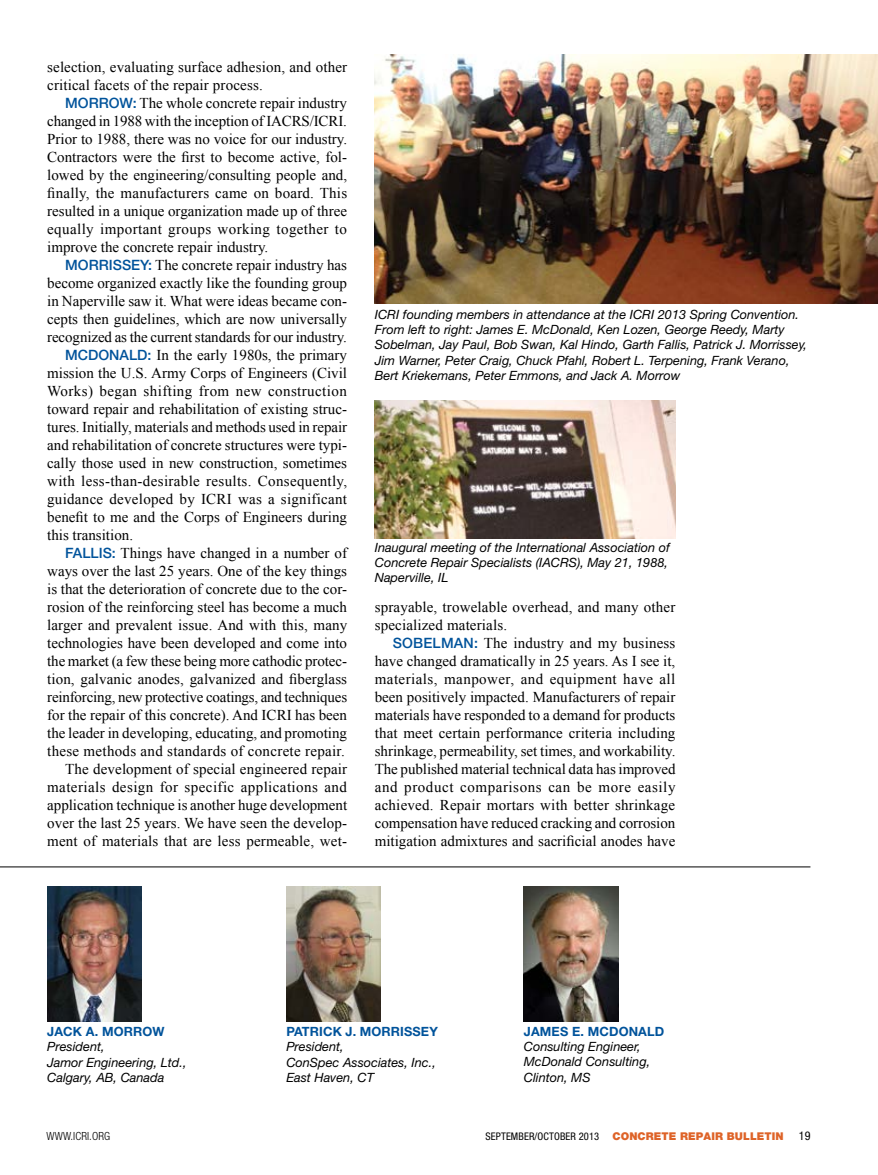
<style>
.page{position:relative;width:878px;height:1175px;background:#fff}
.page>*{position:absolute;margin:0;border:0;box-sizing:border-box;transform-origin:0 0}
.t1{font:15px/18px "Times New Roman";color:#000}
.t2{font:15px "Times New Roman";letter-spacing:.02em;color:#000}
.t3{font:15px "Times New Roman";letter-spacing:.03em;color:#000}
.t4{font:italic 12.75px/15.3px "Helvetica Neue LT Std";color:#000}
.t5{font:700 12.75px "Helvetica Neue LT Std";letter-spacing:.01em;color:#00539b}
.t6{font:condensed 12px "Helvetica Neue LT Std";color:#000}
.t7{font:300 condensed 11.25px "Helvetica Neue LT Std";letter-spacing:.01em;color:#000}
.t8{font:900 10.8px "Helvetica Neue LT Std";letter-spacing:.01em;color:#de6328}
.s1{font-family:"Helvetica Neue LT Std";font-weight:500;font-size:14.25px;color:#00539b}
.s2{font-weight:400;font-stretch:condensed;font-size:10.5px;color:#000}
</style>
<div class="page">
<img style="left:47px;top:886px;width:95px;height:135px">
<img style="left:286px;top:886px;width:95px;height:135px">
<img style="left:524px;top:886px;width:94px;height:135px">
<hr style="left:0;top:866px;width:810px;height:1px;background:#000">
<img style="left:375px;top:54px;width:503px;height:250px">
<img style="left:375px;top:400px;width:300px;height:138px">
<p class="t1" style="left:47px;top:58px;width:301px">selection, evaluating surface adhesion, and other critical facets of the repair process.</p>
<p class="t1" style="left:47px;top:94px;width:301px;text-align:justify;text-indent:18px"><span class="s1">MORROW:</span> The whole concrete repair industry changed in 1988 with the inception of IACRS/ICRI.<br>Prior to 1988, there was no voice for our industry.<br>Contractors were the first to become active, fol&shy;lowed by the engineering/consulting people and, finally, the manufacturers came on board. This resulted in a unique organization made up of three equally important groups working together to improve the concrete repair industry.</p>
<p class="t1" style="left:65px;top:256px;width:283px"><span class="s1">MORRISSEY:</span> The concrete repair industry has</p>
<p class="t1" style="left:47px;top:274px;width:301px">become organized exactly like the founding group</p>
<p class="t1" style="left:47px;top:292px;width:301px">in Naperville saw it. What were ideas became con-</p>
<p class="t1" style="left:47px;top:310px;width:301px">cepts then guidelines, which are now universally</p>
<p class="t1" style="left:47px;top:328px;width:301px">recognized as the current standards for our industry.</p>
<p class="t1" style="left:65px;top:346px;width:283px"><span class="s1">MCDONALD:</span> In the early 1980s, the primary</p>
<p class="t1" style="left:47px;top:364px;width:301px">mission the U.S. Army Corps of Engineers (Civil</p>
<p class="t3" style="left:47px;top:381px;width:301px">Works) began shifting from new construction</p>
<p class="t1" style="left:47px;top:400px;width:301px">toward repair and rehabilitation of existing struc-</p>
<p class="t1" style="left:47px;top:418px;width:301px">tures. Initially, materials and methods used in repair</p>
<p class="t1" style="left:47px;top:436px;width:301px">and rehabilitation of concrete structures were typi-</p>
<p class="t1" style="left:47px;top:454px;width:301px">cally those used in new construction, sometimes</p>
<p class="t2" style="left:47px;top:471px;width:301px">with less-than-desirable results. Consequently,</p>
<p class="t2" style="left:47px;top:489px;width:301px">guidance developed by ICRI was a significant</p>
<p class="t1" style="left:47px;top:508px;width:301px">benefit to me and the Corps of Engineers during</p>
<p class="t1" style="left:47px;top:526px;width:87px">this transition.</p>
<p class="t1" style="left:65px;top:544px;width:283px"><span class="s1">FALLIS:</span> Things have changed in a number of</p>
<p class="t1" style="left:47px;top:562px;width:301px">ways over the last 25 years. One of the key things</p>
<p class="t1" style="left:47px;top:580px;width:301px">is that the deterioration of concrete due to the cor-</p>
<p class="t1" style="left:47px;top:598px;width:301px">rosion of the reinforcing steel has become a much</p>
<p class="t1" style="left:47px;top:616px;width:301px">larger and prevalent issue. And with this, many</p>
<p class="t1" style="left:47px;top:634px;width:301px">technologies have been developed and come into</p>
<p class="t1" style="left:47px;top:652px;width:301px">the market (a few these being more cathodic protec-</p>
<p class="t1" style="left:47px;top:670px;width:301px">tion, galvanic anodes, galvanized and fiberglass</p>
<p class="t1" style="left:47px;top:688px;width:301px">reinforcing, new protective coatings, and techniques</p>
<p class="t1" style="left:47px;top:706px;width:301px">for the repair of this concrete). And ICRI has been</p>
<p class="t1" style="left:47px;top:724px;width:301px">the leader in developing, educating, and promoting</p>
<p class="t2" style="left:47px;top:741px;width:299px">these methods and standards of concrete repair.</p>
<p class="t1" style="left:65px;top:760px;width:283px">The development of special engineered repair</p>
<p class="t3" style="left:47px;top:777px;width:301px">materials design for specific applications and</p>
<p class="t1" style="left:47px;top:796px;width:301px">application technique is another huge development</p>
<p class="t1" style="left:47px;top:814px;width:301px">over the last 25 years. We have seen the develop-</p>
<p class="t1" style="left:47px;top:832px;width:301px">ment of materials that are less permeable, wet-</p>
<p class="t4" style="left:375px;top:306px;width:434px">ICRI founding members in attendance at the ICRI 2013 Spring Convention.<br>From left to right: James E. McDonald, Ken Lozen, George Reedy, Marty Sobelman, Jay Paul, Bob Swan, Kal Hindo, Garth Fallis, Patrick J. Morrissey, Jim Warner, Peter Craig, Chuck Pfahl, Robert L. Terpening, Frank Verano, Bert Kriekemans, Peter Emmons, and Jack A. Morrow</p>
<p class="t4" style="left:375px;top:539px;width:297px">Inaugural meeting of the International Association of<br>Concrete Repair Specialists (IACRS), May 21, 1988,<br>Naperville, IL</p>
<p class="t1" style="left:375px;top:597px;width:302px">sprayable, trowelable overhead, and many other specialized materials.</p>
<p class="t1" style="left:375px;top:633px;width:302px;text-align:justify;text-indent:18px"><span class="s1">SOBELMAN:</span> The industry and my business have changed dramatically in 25 years. As I see it, materials, manpower, and equipment have all been positively impacted. Manufacturers of repair materials have responded to a demand for products that meet certain performance criteria including shrinkage, permeability, set times, and workability.<br>The published material technical data has improved and product comparisons can be more easily achieved. Repair mortars with better shrinkage compensation have reduced cracking and corrosion mitigation admixtures and sacrificial anodes have</p>
<p class="t5" style="left:47px;top:1023px;width:119px">JACK A. MORROW</p>
<p class="t4" style="left:47px;top:1038px;width:141px">President,<br>Jamor Engineering, Ltd.,<br>Calgary, AB, Canada</p>
<p class="t5" style="left:286px;top:1023px;width:153px">PATRICK J. MORRISSEY</p>
<p class="t4" style="left:286px;top:1038px;width:151px">President,<br>ConSpec Associates, Inc.,<br>East Haven, CT</p>
<p class="t5" style="left:524px;top:1023px;width:142px">JAMES E. MCDONALD</p>
<p class="t4" style="left:524px;top:1038px;width:128px">Consulting Engineer,<br>McDonald Consulting,<br>Clinton, MS</p>
<p class="t7" style="left:46px;top:1129px;width:65px">WWW.ICRI.ORG</p>
<p class="t8" style="left:485px;top:1130px;width:299px"><span class="s2">SEPTEMBER/OCTOBER 2013</span> CONCRETE REPAIR BULLETIN</p>
<p class="t6" style="left:798px;top:1129px;width:13px">19</p>
</div>
